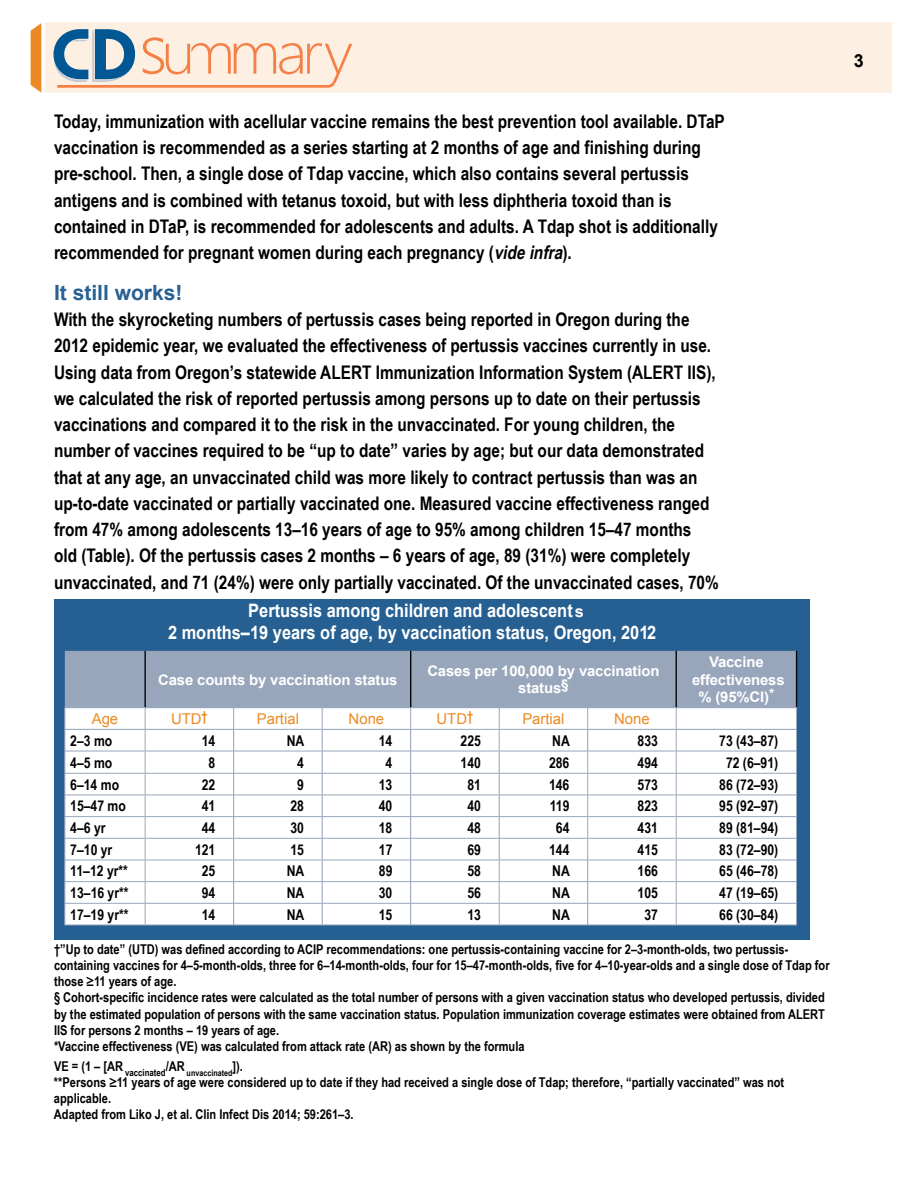
<style>
.page{position:relative;width:918px;height:1188px;background:#fff}
.page>*{position:absolute;margin:0;border:0;box-sizing:border-box;transform-origin:0 0}
.t1{font:700 21px "Arial";color:#276092}
.t2{font:700 18.75px/26.2px "Arial Narrow";color:#000}
.t3{font:700 18.6px/21.6px "Arial";color:#fff;text-align:center;scale:.88 1}
.t4{font:700 18px "Arial";color:#000}
.t5{font:700 14.85px "Arial Narrow";color:#000}
.t6{font:14.85px "Arial";color:#eb8a23}
.t7{font:700 14.55px/17.5px "Arial";letter-spacing:-.01em;color:#fff;text-align:center}
.t8{font:700 13.5px/16.2px "Arial Narrow";color:#000}
.s1{font-style:italic}
.s2{font-size:15.9px}
</style>
<div class="page">
<div style="left:45px;top:22px;width:847px;height:71px;background:#fdefe1"></div>
<svg style="left:31px;top:23px;width:10px;height:70px"></svg>
<svg style="left:54px;top:29px;width:298px;height:59px"></svg>
<div style="left:54px;top:599px;width:756px;height:340px;background:#266092"></div>
<hr style="left:64px;top:707px;width:81px;height:1px;background:#98a6bc">
<hr style="left:64px;top:729px;width:81px;height:1px;background:#98a6bc">
<hr style="left:64px;top:751px;width:81px;height:1px;background:#98a6bc">
<hr style="left:64px;top:773px;width:81px;height:1px;background:#98a6bc">
<hr style="left:64px;top:795px;width:81px;height:1px;background:#98a6bc">
<hr style="left:64px;top:816px;width:81px;height:1px;background:#98a6bc">
<hr style="left:64px;top:838px;width:81px;height:1px;background:#98a6bc">
<hr style="left:64px;top:860px;width:81px;height:1px;background:#98a6bc">
<hr style="left:64px;top:881px;width:81px;height:1px;background:#98a6bc">
<hr style="left:64px;top:903px;width:81px;height:1px;background:#98a6bc">
<svg style="left:65px;top:651px;width:732px;height:274px;background:#e4e8ed"></svg>
<hr style="left:64px;top:925px;width:81px;height:1px;background:#98a6bc">
<hr style="left:145px;top:925px;width:89px;height:1px;background:#98a6bc">
<hr style="left:234px;top:925px;width:88px;height:1px;background:#98a6bc">
<hr style="left:322px;top:925px;width:89px;height:1px;background:#98a6bc">
<hr style="left:411px;top:925px;width:88px;height:1px;background:#98a6bc">
<hr style="left:499px;top:925px;width:89px;height:1px;background:#98a6bc">
<hr style="left:588px;top:925px;width:88px;height:1px;background:#98a6bc">
<hr style="left:676px;top:925px;width:121px;height:1px;background:#98a6bc">
<p class="t2" style="left:54px;top:107px;width:672px">Today, immunization with acellular vaccine remains the best prevention tool available. DTaP vaccination is recommended as a series starting at 2 months of age and finishing during pre-school. Then, a single dose of Tdap vaccine, which also contains several pertussis antigens and is combined with tetanus toxoid, but with less diphtheria toxoid than is contained in DTaP, is recommended for adolescents and adults. A Tdap shot is additionally recommended for pregnant women during each pregnancy (<span class="s1">videinfra</span>).</p>
<p class="t1" style="left:54px;top:278px;width:130px">It still works!</p>
<p class="t2" style="left:54px;top:305px;width:666px">With the skyrocketing numbers of pertussis cases being reported in Oregon during the 2012 epidemic year, we evaluated the effectiveness of pertussis vaccines currently in use.<br>Using data from Oregon’s statewide ALERT Immunization Information System (ALERT IIS), we calculated the risk of reported pertussis among persons up to date on their pertussis vaccinations and compared it to the risk in the unvaccinated. For young children, the number of vaccines required to be “up to date” varies by age; but our data demonstrated that at any age, an unvaccinated child was more likely to contract pertussis than was an up-to-date vaccinated or partially vaccinated one. Measured vaccine effectiveness ranged from 47% among adolescents 13–16 years of age to 95% among children 15–47 months old (Table). Of the pertussis cases 2 months – 6 years of age, 89 (31%) were completely unvaccinated, and 71 (24%) were only partially vaccinated. Of the unvaccinated cases, 70%</p>
<p class="t3" style="left:168px;top:601px;width:556px">Pertussis among children and adolescent<span class="s2">s<br></span>2 months–19 years of age, by vaccination status, Oregon, 2012</p>
<p class="t7" style="left:158px;top:671px;width:241px">Case counts by vaccination status</p>
<p class="t7" style="left:427px;top:662px;width:234px">Cases per 100,000 by vaccination status<sup>§</sup></p>
<p class="t7" style="left:692px;top:654px;width:94px">Vaccine effectiveness % (95%CI)<sup>*</sup></p>
<p class="t6" style="left:92px;top:709px;width:28px">Age</p>
<p class="t6" style="left:171px;top:709px;width:38px">UTD<sup>†</sup></p>
<p class="t6" style="left:257px;top:709px;width:44px">Partial</p>
<p class="t6" style="left:349px;top:709px;width:37px">None</p>
<p class="t6" style="left:437px;top:709px;width:38px">UTD<sup>†</sup></p>
<p class="t6" style="left:522px;top:709px;width:44px">Partial</p>
<p class="t6" style="left:614px;top:709px;width:37px">None</p>
<p class="t5" style="left:70px;top:729px;width:44px">2–3 mo</p>
<p class="t5" style="left:202px;top:729px;width:15px">14</p>
<p class="t5" style="left:287px;top:729px;width:19px">NA</p>
<p class="t5" style="left:379px;top:729px;width:15px">14</p>
<p class="t5" style="left:461px;top:729px;width:22px">225</p>
<p class="t5" style="left:552px;top:729px;width:19px">NA</p>
<p class="t5" style="left:638px;top:729px;width:22px">833</p>
<p class="t5" style="left:719px;top:729px;width:61px">73 (43–87)</p>
<p class="t5" style="left:70px;top:751px;width:44px">4–5 mo</p>
<p class="t5" style="left:209px;top:751px;width:8px">8</p>
<p class="t5" style="left:297px;top:751px;width:8px">4</p>
<p class="t5" style="left:386px;top:751px;width:8px">4</p>
<p class="t5" style="left:461px;top:751px;width:22px">140</p>
<p class="t5" style="left:549px;top:751px;width:22px">286</p>
<p class="t5" style="left:638px;top:751px;width:22px">494</p>
<p class="t5" style="left:726px;top:751px;width:54px">72 (6–91)</p>
<p class="t5" style="left:70px;top:773px;width:50px">6–14 mo</p>
<p class="t5" style="left:202px;top:773px;width:15px">22</p>
<p class="t5" style="left:297px;top:773px;width:8px">9</p>
<p class="t5" style="left:379px;top:773px;width:15px">13</p>
<p class="t5" style="left:467px;top:773px;width:15px">81</p>
<p class="t5" style="left:549px;top:773px;width:22px">146</p>
<p class="t5" style="left:638px;top:773px;width:22px">573</p>
<p class="t5" style="left:719px;top:773px;width:61px">86 (72–93)</p>
<p class="t5" style="left:70px;top:795px;width:57px">15–47 mo</p>
<p class="t5" style="left:202px;top:795px;width:15px">41</p>
<p class="t5" style="left:290px;top:795px;width:15px">28</p>
<p class="t5" style="left:379px;top:795px;width:15px">40</p>
<p class="t5" style="left:467px;top:795px;width:15px">40</p>
<p class="t5" style="left:550px;top:795px;width:21px">119</p>
<p class="t5" style="left:638px;top:795px;width:22px">823</p>
<p class="t5" style="left:719px;top:795px;width:61px">95 (92–97)</p>
<p class="t5" style="left:70px;top:816px;width:37px">4–6 yr</p>
<p class="t5" style="left:202px;top:816px;width:15px">44</p>
<p class="t5" style="left:290px;top:816px;width:15px">30</p>
<p class="t5" style="left:379px;top:816px;width:15px">18</p>
<p class="t5" style="left:467px;top:816px;width:15px">48</p>
<p class="t5" style="left:556px;top:816px;width:15px">64</p>
<p class="t5" style="left:638px;top:816px;width:22px">431</p>
<p class="t5" style="left:719px;top:816px;width:61px">89 (81–94)</p>
<p class="t5" style="left:70px;top:838px;width:44px">7–10 yr</p>
<p class="t5" style="left:195px;top:838px;width:22px">121</p>
<p class="t5" style="left:290px;top:838px;width:15px">15</p>
<p class="t5" style="left:379px;top:838px;width:15px">17</p>
<p class="t5" style="left:467px;top:838px;width:15px">69</p>
<p class="t5" style="left:549px;top:838px;width:22px">144</p>
<p class="t5" style="left:638px;top:838px;width:22px">415</p>
<p class="t5" style="left:719px;top:838px;width:61px">83 (72–90)</p>
<p class="t5" style="left:70px;top:860px;width:59px">11–12 yr**</p>
<p class="t5" style="left:202px;top:860px;width:15px">25</p>
<p class="t5" style="left:287px;top:860px;width:19px">NA</p>
<p class="t5" style="left:379px;top:860px;width:15px">89</p>
<p class="t5" style="left:467px;top:860px;width:15px">58</p>
<p class="t5" style="left:552px;top:860px;width:19px">NA</p>
<p class="t5" style="left:638px;top:860px;width:22px">166</p>
<p class="t5" style="left:719px;top:860px;width:61px">65 (46–78)</p>
<p class="t5" style="left:70px;top:881px;width:60px">13–16 yr**</p>
<p class="t5" style="left:202px;top:881px;width:15px">94</p>
<p class="t5" style="left:287px;top:881px;width:19px">NA</p>
<p class="t5" style="left:379px;top:881px;width:15px">30</p>
<p class="t5" style="left:467px;top:881px;width:15px">56</p>
<p class="t5" style="left:552px;top:881px;width:19px">NA</p>
<p class="t5" style="left:638px;top:881px;width:22px">105</p>
<p class="t5" style="left:719px;top:881px;width:61px">47 (19–65)</p>
<p class="t5" style="left:70px;top:903px;width:60px">17–19 yr**</p>
<p class="t5" style="left:202px;top:903px;width:15px">14</p>
<p class="t5" style="left:287px;top:903px;width:19px">NA</p>
<p class="t5" style="left:379px;top:903px;width:15px">15</p>
<p class="t5" style="left:467px;top:903px;width:15px">13</p>
<p class="t5" style="left:552px;top:903px;width:19px">NA</p>
<p class="t5" style="left:644px;top:903px;width:15px">37</p>
<p class="t5" style="left:719px;top:903px;width:61px">66 (30–84)</p>
<p class="t8" style="left:54px;top:940px;width:777px">†”Up to date” (UTD) was defined according to ACIP recommendations: one pertussis-containing vaccine for 2–3-month-olds, two pertussis&shy;containing vaccines for 4–5-month-olds, three for 6–14-month-olds, four for 15–47-month-olds, five for 4–10-year-olds and a single dose of Tdap for those ≥11 years of age.<br>§ Cohort-specific incidence rates were calculated as the total number of persons with a given vaccination status who developed pertussis, divided by the estimated population of persons with the same vaccination status. Population immunization coverage estimates were obtained from ALERT IIS for persons 2 months – 19 years of age.<br>*Vaccine effectiveness (VE) was calculated from attack rate (AR) as shown by the formula</p>
<p class="t8" style="left:54px;top:1057px;width:732px">VE = (1 – [AR <sub>vaccinated</sub>/AR <sub>unvaccinated</sub>]).<br>**Persons ≥11 years of age were considered up to date if they had received a single dose of Tdap; therefore, “partially vaccinated” was not applicable.<br>Adapted from Liko J, et al. Clin Infect Dis 2014; 59:261–3.</p>
<p class="t4" style="left:854px;top:49px;width:12px">3</p>
</div>
